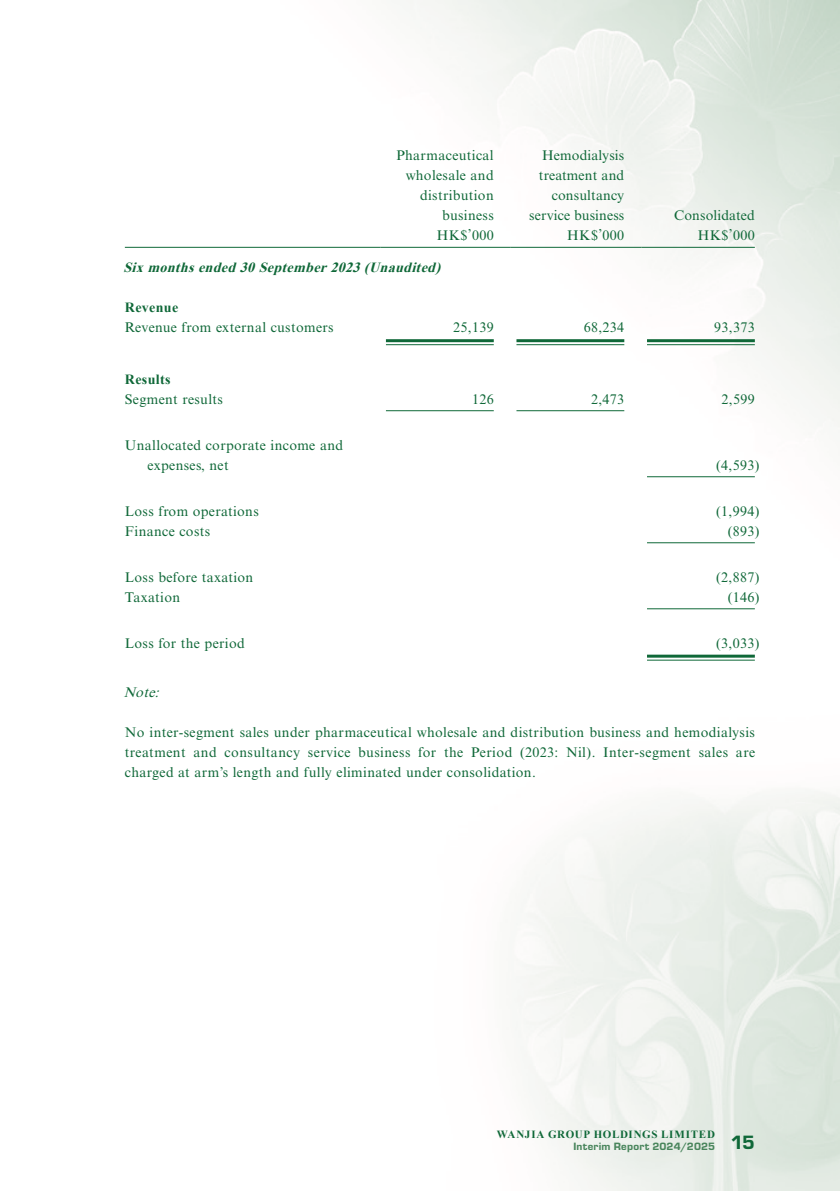
<style>
.page{position:relative;width:840px;height:1191px;background:#fff}
.page>*{position:absolute;margin:0;border:0;box-sizing:border-box;transform-origin:0 0}
.t1{font:20px "Eurostile Hea";color:#0f6838}
.Notes{font:14px/20px "Times New Roman MT Std";letter-spacing:.025em;color:#0f6838}
.Notes-2{font:italic 700 14px "Times New Roman";color:#0f6838}
.Notes-3{font:700 14px "Times New Roman";letter-spacing:.025em;color:#0f6838}
.Notes-4{font:italic 14px "Times New Roman MT Std";color:#0f6838}
.t2{font:700 11px "Times New Roman";letter-spacing:.065em;color:#0f6838}
.t3{font:11px "Eurostile Hea";letter-spacing:.025em;color:#49855c}
</style>
<div class="page">
<img style="left:124px;top:0;width:715px;height:1191px">
<hr style="left:125px;top:247px;width:255px;height:1px;background:#0f6838">
<hr style="left:380px;top:247px;width:130px;height:1px;background:#0f6838">
<hr style="left:510px;top:247px;width:131px;height:1px;background:#0f6838">
<hr style="left:641px;top:247px;width:113px;height:1px;background:#0f6838">
<hr style="left:386px;top:339px;width:107px;height:3px;background:#0f6838">
<hr style="left:386px;top:344px;width:107px;height:1px;background:#0f6838">
<hr style="left:516px;top:339px;width:108px;height:3px;background:#0f6838">
<hr style="left:516px;top:344px;width:108px;height:1px;background:#0f6838">
<hr style="left:646px;top:339px;width:108px;height:3px;background:#0f6838">
<hr style="left:646px;top:344px;width:108px;height:1px;background:#0f6838">
<hr style="left:386px;top:410px;width:107px;height:1px;background:#0f6838">
<hr style="left:516px;top:410px;width:108px;height:1px;background:#0f6838">
<hr style="left:646px;top:476px;width:108px;height:1px;background:#0f6838">
<hr style="left:646px;top:542px;width:108px;height:1px;background:#0f6838">
<hr style="left:646px;top:608px;width:108px;height:1px;background:#0f6838">
<hr style="left:646px;top:654px;width:108px;height:3px;background:#0f6838">
<hr style="left:646px;top:659px;width:108px;height:1px;background:#0f6838">
<p class="Notes" style="left:396px;top:145px;width:99px">Pharmaceutical</p>
<p class="Notes" style="left:405px;top:165px;width:89px">wholesale and</p>
<p class="Notes" style="left:420px;top:185px;width:75px">distribution</p>
<p class="Notes" style="left:442px;top:205px;width:53px">business</p>
<p class="Notes" style="left:542px;top:145px;width:84px">Hemodialysis</p>
<p class="Notes" style="left:538px;top:165px;width:87px">treatment and</p>
<p class="Notes" style="left:551px;top:185px;width:74px">consultancy</p>
<p class="Notes" style="left:529px;top:205px;width:96px">service business</p>
<p class="Notes" style="left:673px;top:205px;width:82px">Consolidated</p>
<p class="Notes" style="left:436px;top:225px;width:58px">HK$’000</p>
<p class="Notes" style="left:567px;top:225px;width:58px">HK$’000</p>
<p class="Notes" style="left:697px;top:225px;width:58px">HK$’000</p>
<p class="Notes-2" style="left:123px;top:257px;width:323px">Sixmonthsended30September2023(Unaudited)</p>
<p class="Notes-3" style="left:125px;top:297px;width:55px">Revenue</p>
<p class="Notes" style="left:125px;top:317px;width:210px">Revenue from external customers</p>
<p class="Notes" style="left:453px;top:317px;width:42px">25,139</p>
<p class="Notes" style="left:583px;top:317px;width:42px">68,234</p>
<p class="Notes" style="left:713px;top:317px;width:42px">93,373</p>
<p class="Notes-3" style="left:125px;top:369px;width:47px">Results</p>
<p class="Notes" style="left:125px;top:389px;width:99px">Segment results</p>
<p class="Notes" style="left:472px;top:389px;width:23px">126</p>
<p class="Notes" style="left:590px;top:389px;width:35px">2,473</p>
<p class="Notes" style="left:721px;top:389px;width:35px">2,599</p>
<p class="Notes" style="left:147px;top:435px;width:197px;text-indent:-23px">Unallocated corporate income and expenses, net</p>
<p class="Notes" style="left:715px;top:455px;width:45px">(4,593)</p>
<p class="Notes" style="left:125px;top:501px;width:135px">Loss from operations</p>
<p class="Notes" style="left:715px;top:501px;width:45px">(1,994)</p>
<p class="Notes" style="left:125px;top:521px;width:87px">Finance costs</p>
<p class="Notes" style="left:727px;top:521px;width:33px">(893)</p>
<p class="Notes" style="left:125px;top:567px;width:130px">Loss before taxation</p>
<p class="Notes" style="left:715px;top:567px;width:45px">(2,887)</p>
<p class="Notes" style="left:125px;top:587px;width:57px">Taxation</p>
<p class="Notes" style="left:727px;top:587px;width:33px">(146)</p>
<p class="Notes" style="left:125px;top:633px;width:121px">Loss for the period</p>
<p class="Notes" style="left:715px;top:633px;width:45px">(3,033)</p>
<p class="Notes-4" style="left:123px;top:684px;width:41px">Note:</p>
<p class="Notes" style="left:125px;top:722px;width:631px;text-align:justify">No inter-segment sales under pharmaceutical wholesale and distribution business and hemodialysis treatment and consultancy service business for the Period (2023: Nil). Inter-segment sales are charged at arm’s length and fully eliminated under consolidation.</p>
<p class="t2" style="left:496px;top:1126px;width:219px">WANJIA GROUP HOLDINGS LIMITED</p>
<p class="t3" style="left:573px;top:1138px;width:143px">Interim Report 2024/2025</p>
<h1 class="t1" style="left:730px;top:1128px;width:26px">15</h1>
</div>
